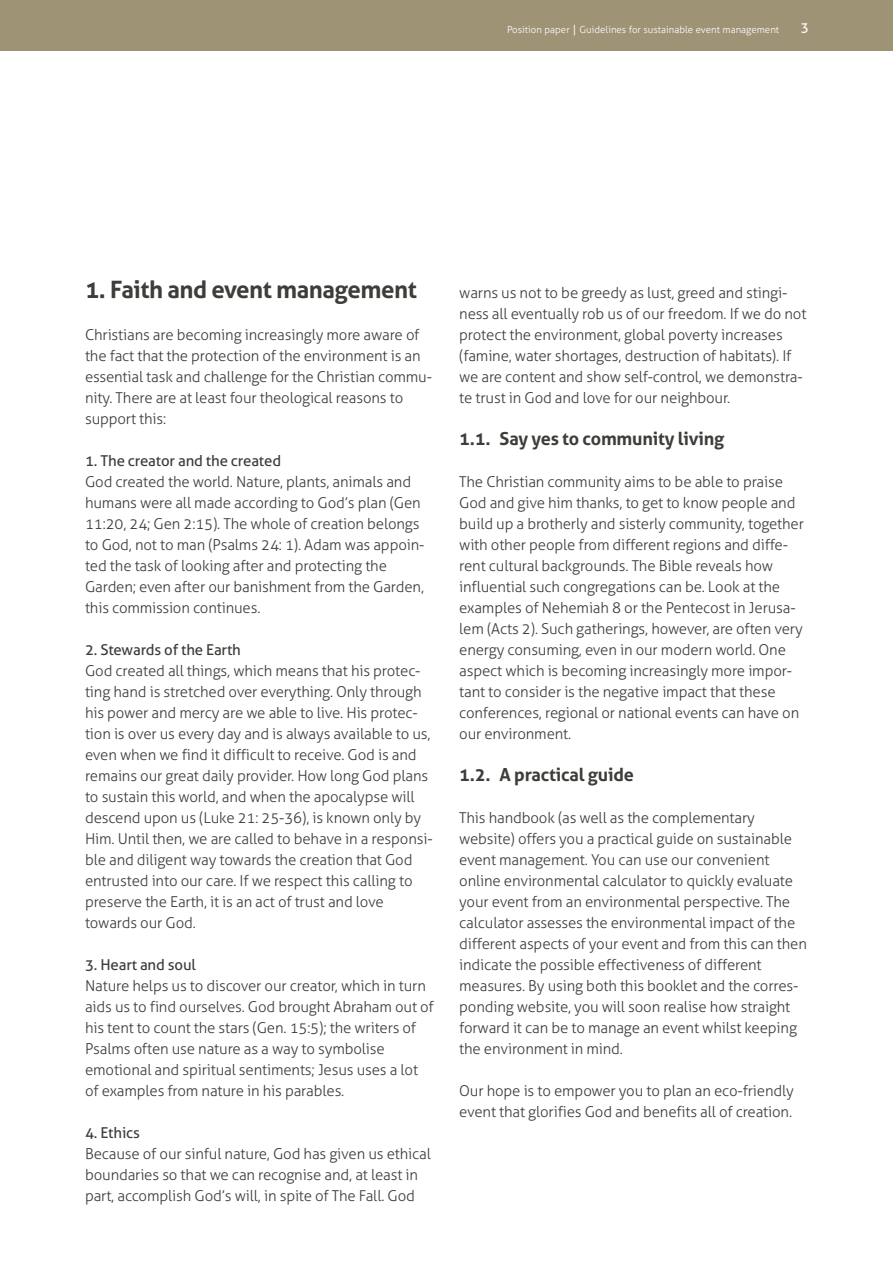
<style>
.page{position:relative;width:893px;height:1263px;background:#fff}
.page>*{position:absolute;margin:0;border:0;box-sizing:border-box;transform-origin:0 0}
.t1{font:700 24px "Aller";letter-spacing:-.02em;color:#3e3d39}
.t2{font:700 18px "Aller";letter-spacing:-.01em;color:#3e3d39}
.t3{font:300 15px/21px "Aller";letter-spacing:-.01em;color:#3e3d39}
.t4{font:15px "Aller";letter-spacing:-.01em;color:#3e3d39}
.t5{font:13.5px "Aller";color:#fff}
.t6{font:300 9.75px "Aller";color:#fff}
.s1{font-family:"Kristen ITC";font-weight:400}
</style>
<div class="page">
<div style="left:0;top:0;width:893px;height:51px;background:#9f9376"></div>
<p class="t6" style="left:507px;top:23px;width:274px">Position paper <span class="s1">|</span> Guidelines for sustainable event management</p>
<p class="t5" style="left:801px;top:19px;width:10px">3</p>
<h1 class="t1" style="left:85px;top:274px;width:333px">1. Faith and event management</h1>
<p class="t3" style="left:85px;top:324px;width:348px">Christians are becoming increasingly more aware of the fact that the protection of the environment is an essential task and challenge for the Christian commu&shy;nity. There are at least four theological reasons to support this:</p>
<p class="t4" style="left:85px;top:451px;width:198px">1. The creator and the created</p>
<p class="t3" style="left:85px;top:471px;width:341px">God created the world. Nature, plants, animals and humans were all made according to God’s plan (Gen 11:20, 24; Gen 2:15). The whole of creation belongs to God, not to man (Psalms 24: 1). Adam was appoin&shy;ted the task of looking after and protecting the Garden; even after our banishment from the Garden, this commission continues.</p>
<p class="t4" style="left:85px;top:640px;width:157px">2. Stewards of the Earth</p>
<p class="t3" style="left:85px;top:660px;width:349px">God created all things, which means that his protec&shy;ting hand is stretched over everything. Only through his power and mercy are we able to live. His protec&shy;tion is over us every day and is always available to us, even when we find it difficult to receive. God is and remains our great daily provider. How long God plans to sustain this world, and when the apocalypse will descend upon us (Luke 21: 25-36), is known only by Him. Until then, we are called to behave in a responsi&shy;ble and diligent way towards the creation that God entrusted into our care. If we respect this calling to preserve the Earth, it is an act of trust and love towards our God.</p>
<p class="t4" style="left:85px;top:955px;width:112px">3. Heart and soul</p>
<p class="t3" style="left:85px;top:975px;width:350px">Nature helps us to discover our creator, which in turn aids us to find ourselves. God brought Abraham out of his tent to count the stars (Gen. 15:5); the writers of Psalms often use nature as a way to symbolise emotional and spiritual sentiments; Jesus uses a lot of examples from nature in his parables.</p>
<p class="t4" style="left:85px;top:1123px;width:57px">4. Ethics</p>
<p class="t3" style="left:85px;top:1143px;width:347px">Because of our sinful nature, God has given us ethical boundaries so that we can recognise and, at least in part, accomplish God’s will, in spite of The Fall. God</p>
<p class="t3" style="left:459px;top:282px;width:349px">warns us not to be greedy as lust, greed and stingi&shy;ness all eventually rob us of our freedom. If we do not protect the environment, global poverty increases (famine, water shortages, destruction of habitats). If we are content and show self-control, we demonstra&shy;te trust in God and love for our neighbour.</p>
<p class="t2" style="left:459px;top:427px;width:267px">1.1. Say yes to community living</p>
<p class="t3" style="left:459px;top:471px;width:346px">The Christian community aims to be able to praise God and give him thanks, to get to know people and build up a brotherly and sisterly community, together with other people from different regions and diffe&shy;rent cultural backgrounds. The Bible reveals how influential such congregations can be. Look at the examples of Nehemiah 8 or the Pentecost in Jerusa&shy;lem (Acts 2). Such gatherings, however, are often very energy consuming, even in our modern world. One aspect which is becoming increasingly more impor&shy;tant to consider is the negative impact that these conferences, regional or national events can have on our environment.</p>
<p class="t2" style="left:459px;top:763px;width:176px">1.2. A practical guide</p>
<p class="t3" style="left:459px;top:807px;width:349px">This handbook (as well as the complementary website) offers you a practical guide on sustainable event management. You can use our convenient online environmental calculator to quickly evaluate your event from an environmental perspective. The calculator assesses the environmental impact of the different aspects of your event and from this can then indicate the possible effectiveness of different measures. By using both this booklet and the corres&shy;ponding website, you will soon realise how straight forward it can be to manage an event whilst keeping the environment in mind.</p>
<p class="t3" style="left:459px;top:1080px;width:336px">Our hope is to empower you to plan an eco-friendly event that glorifies God and benefits all of creation.</p>
</div>
